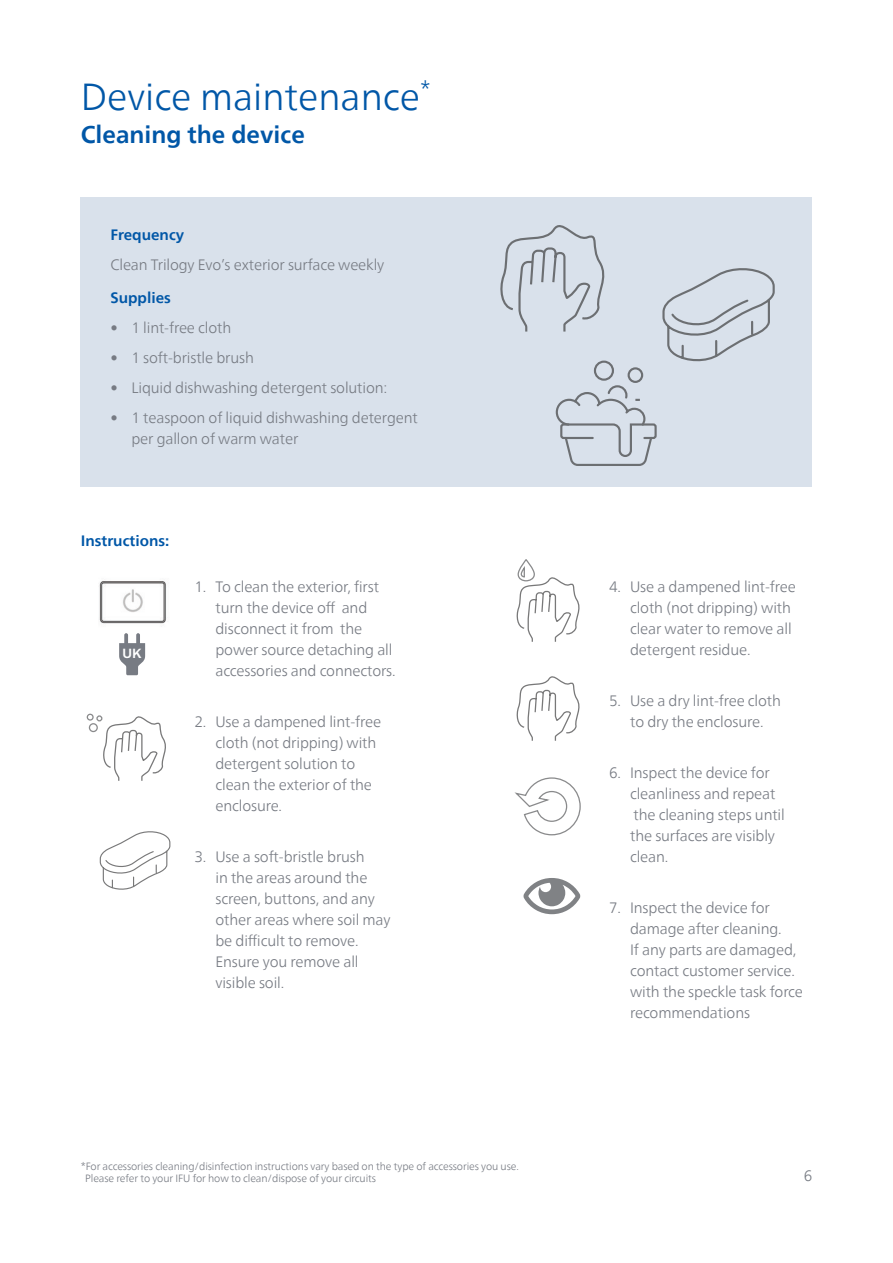
<style>
.page{position:relative;width:893px;height:1263px;background:#fff}
.page>*{position:absolute;margin:0;border:0;box-sizing:border-box;transform-origin:0 0}
.t1{font:300 37.5px "Neue Frutiger World";color:#0157a7}
.t2{font:700 24px "Neue Frutiger World";color:#0157a7}
.t3{font:300 15px/21px "Neue Frutiger World";letter-spacing:-.01em;color:#777b83}
.t4{font:700 15px "Neue Frutiger World";color:#0157a7}
.t5{font:700 13.2px "Centrale Sans";color:#fff}
.t6{font:300 10.5px/12px "Neue Frutiger World";letter-spacing:-.01em;color:#777b83}
</style>
<div class="page">
<div style="left:81px;top:197px;width:731px;height:289px;background:#d9e1eb"></div>
<svg style="left:500px;top:225px;width:275px;height:241px"></svg>
<svg style="left:516px;top:676px;width:64px;height:65px"></svg>
<svg style="left:516px;top:560px;width:64px;height:82px"></svg>
<svg style="left:523px;top:878px;width:57px;height:36px"></svg>
<svg style="left:514px;top:777px;width:67px;height:59px"></svg>
<img style="left:99px;top:581px;width:67px;height:43px">
<svg style="left:99px;top:831px;width:72px;height:59px"></svg>
<svg style="left:86px;top:713px;width:80px;height:68px"></svg>
<svg style="left:119px;top:633px;width:27px;height:42px"></svg>
<p class="t1" style="left:81px;top:67px;width:351px">Device maintenance<sup>*</sup></p>
<p class="t2" style="left:81px;top:113px;width:226px">Cleaning the device</p>
<p class="t4" style="left:110px;top:221px;width:75px">Frequency</p>
<p class="t3" style="left:110px;top:254px;width:275px">Clean Trilogy Evo’s exterior surface weekly</p>
<p class="t4" style="left:110px;top:284px;width:62px">Supplies</p>
<p class="t3" style="left:110px;top:317px;width:122px">• 1 lint-free cloth</p>
<p class="t3" style="left:110px;top:347px;width:145px">• 1 soft-bristle brush</p>
<p class="t3" style="left:110px;top:377px;width:279px">• Liquid dishwashing detergent solution:</p>
<p class="t3" style="left:131px;top:407px;width:288px;text-indent:-21px">• 1 teaspoon of liquid dishwashing detergent per gallon of warm water</p>
<p class="t4" style="left:81px;top:528px;width:90px">Instructions:</p>
<p class="t5" style="left:122px;top:645px;width:21px">UK</p>
<p class="t3" style="left:215px;top:576px;width:182px;text-indent:-21px">1. To clean the exterior, first turn the device off and disconnect it from the power source detaching all accessories and connectors.</p>
<p class="t3" style="left:215px;top:711px;width:167px;text-indent:-21px">2. Use a dampened lint-free cloth (not dripping) with detergent solution to clean the exterior of the enclosure.</p>
<p class="t3" style="left:215px;top:846px;width:177px;text-indent:-21px">3. Use a soft-bristle brush<br>in the areas around the screen, buttons, and any other areas where soil may be difficult to remove.<br>Ensure you remove all visible soil.</p>
<p class="t6" style="left:85px;top:1160px;width:435px;text-indent:-4px">*For accessories cleaning/disinfection instructions vary based on the type of accessories you use.<br>Please refer to your IFU for how to clean/dispose of your circuits</p>
<p class="t3" style="left:630px;top:576px;width:167px;text-indent:-21px">4. Use a dampened lint-free cloth (not dripping) with clear water to remove all detergent residue.</p>
<p class="t3" style="left:609px;top:690px;width:173px;text-align:center">5. Use a dry lint-free cloth to dry the enclosure.</p>
<p class="t3" style="left:630px;top:762px;width:156px;text-indent:-21px">6. Inspect the device for cleanliness and repeat the cleaning steps until the surfaces are visibly clean.</p>
<p class="t3" style="left:630px;top:897px;width:174px;text-indent:-21px">7. Inspect the device for damage after cleaning.<br>If any parts are damaged, contact customer service. with the speckle task force recommendations</p>
<p class="t3" style="left:804px;top:1166px;width:10px">6</p>
</div>
